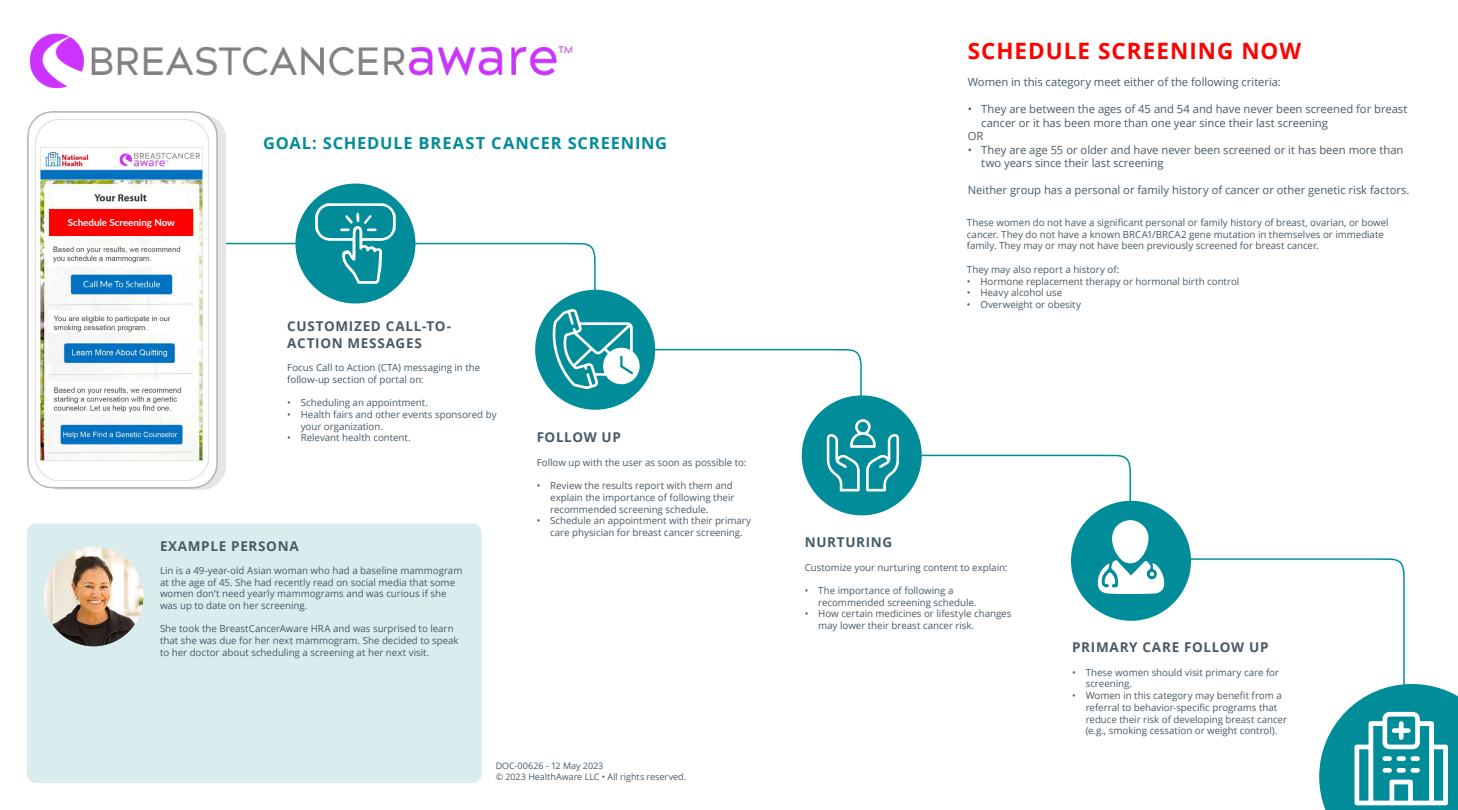
<style>
.page{position:relative;width:1458px;height:810px;background:#fff}
.page>*{position:absolute;margin:0;border:0;box-sizing:border-box;transform-origin:0 0}
.t1{font:700 22.5px "Open Sans";letter-spacing:.04em;color:#f00}
.t2{font:700 16.5px "Open Sans";letter-spacing:.05em;color:#008c99}
.t3{font:700 13.5px/16.2px "Open Sans";letter-spacing:.05em;color:#485a67}
.t4{font:11.25px/13.5px "Open Sans";letter-spacing:-.005em;color:#485a67}
.t5{font:9.75px/11.7px "Open Sans";letter-spacing:-.005em;color:#485a67}
.t6{font:700 9.75px "Lato";color:#fff}
.t7{font:9px "Open Sans";letter-spacing:-.005em;color:#485a67}
</style>
<div class="page">
<svg style="left:1139px;top:558px;width:266px;height:126px"></svg>
<img style="left:29px;top:33px;width:544px;height:56px">
<div style="left:27px;top:523px;width:455px;height:260px;background:#d9edef;border-radius:9px"></div>
<div style="left:1071px;top:501px;width:120px;height:120px;background:#008c99;border-radius:50%"></div>
<div style="left:295px;top:184px;width:120px;height:120px;background:#008c99;border-radius:50%"></div>
<svg style="left:206px;top:203px;width:961px;height:391px"></svg>
<svg style="left:1319px;top:684px;width:139px;height:126px"></svg>
<img style="left:44px;top:547px;width:99px;height:99px;border-radius:50px">
<img style="left:28px;top:111px;width:198px;height:378px">
<div style="left:49px;top:209px;width:144px;height:27px;background:#f00"></div>
<p class="t6" style="left:68px;top:216px;width:109px">Schedule Screening Now</p>
<p class="t2" style="left:263px;top:132px;width:406px">GOAL: SCHEDULE BREAST CANCER SCREENING</p>
<p class="t3" style="left:287px;top:318px;width:165px">CUSTOMIZED CALL-TO-<br>ACTION MESSAGES</p>
<p class="t5" style="left:287px;top:361px;width:195px">Focus Call to Action (CTA) messaging in the follow-up section of portal on:</p>
<p class="t5" style="left:287px;top:397px;width:142px">• Scheduling an appointment.</p>
<p class="t5" style="left:301px;top:408px;width:197px;text-indent:-14px">• Health fairs and other events sponsored by your organization.</p>
<p class="t5" style="left:287px;top:432px;width:125px">• Relevant health content.</p>
<p class="t3" style="left:537px;top:429px;width:86px">FOLLOW UP</p>
<p class="t5" style="left:537px;top:456px;width:211px">Follow up with the user as soon as possible to:</p>
<p class="t5" style="left:550px;top:480px;width:186px;text-indent:-14px">• Review the results report with them and explain the importance of following their recommended screening schedule.</p>
<p class="t5" style="left:537px;top:515px;width:216px;text-align:center">• Schedule an appointment with their primary care physician for breast cancer screening.</p>
<p class="t3" style="left:160px;top:538px;width:140px">EXAMPLE PERSONA</p>
<p class="t5" style="left:160px;top:564px;width:304px">Lin is a 49-year-old Asian woman who had a baseline mammogram at the age of 45. She had recently read on social media that some women don’t need yearly mammograms and was curious if she was up to date on her screening.</p>
<p class="t5" style="left:160px;top:623px;width:300px">She took the BreastCancerAware HRA and was surprised to learn that she was due for her next mammogram. She decided to speak to her doctor about scheduling a screening at her next visit.</p>
<p class="t7" style="left:496px;top:760px;width:109px">DOC-00626 - 12 May 2023</p>
<p class="t7" style="left:496px;top:771px;width:192px">© 2023 HealthAware LLC • All rights reserved.</p>
<p class="t1" style="left:968px;top:35px;width:335px">SCHEDULE SCREENING NOW</p>
<p class="t4" style="left:968px;top:75px;width:315px">Women in this category meet either of the following criteria:</p>
<p class="t4" style="left:981px;top:102px;width:428px;text-indent:-14px">• They are between the ages of 45 and 54 and have never been screened for breast cancer or it has been more than one year since their last screening</p>
<p class="t4" style="left:968px;top:129px;width:17px">OR</p>
<p class="t4" style="left:981px;top:142px;width:424px;text-indent:-14px">• They are age 55 or older and have never been screened or it has been more than two years since their last screening</p>
<p class="t4" style="left:968px;top:183px;width:443px">Neither group has a personal or family history of cancer or other genetic risk factors.</p>
<p class="t5" style="left:967px;top:216px;width:423px">These women do not have a significant personal or family history of breast, ovarian, or bowel cancer. They do not have a known BRCA1/BRCA2 gene mutation in themselves or immediate family. They may or may not have been previously screened for breast cancer.</p>
<p class="t5" style="left:967px;top:263px;width:154px">They may also report a history of:</p>
<p class="t5" style="left:967px;top:275px;width:274px">• Hormone replacement therapy or hormonal birth control</p>
<p class="t5" style="left:967px;top:287px;width:97px">• Heavy alcohol use</p>
<p class="t5" style="left:967px;top:298px;width:116px">• Overweight or obesity</p>
<p class="t3" style="left:805px;top:534px;width:89px">NURTURING</p>
<p class="t5" style="left:805px;top:561px;width:204px">Customize your nurturing content to explain:</p>
<p class="t5" style="left:818px;top:584px;width:160px;text-indent:-14px">• The importance of following a recommended screening schedule.</p>
<p class="t5" style="left:818px;top:608px;width:195px;text-indent:-14px">• How certain medicines or lifestyle changes may lower their breast cancer risk.</p>
<p class="t3" style="left:1072px;top:639px;width:198px">PRIMARY CARE FOLLOW UP</p>
<p class="t5" style="left:1086px;top:666px;width:195px;text-indent:-14px">• These women should visit primary care for screening.</p>
<p class="t5" style="left:1086px;top:689px;width:203px;text-indent:-14px">• Women in this category may benefit from a referral to behavior-specific programs that reduce their risk of developing breast cancer (e.g., smoking cessation or weight control).</p>
</div>
